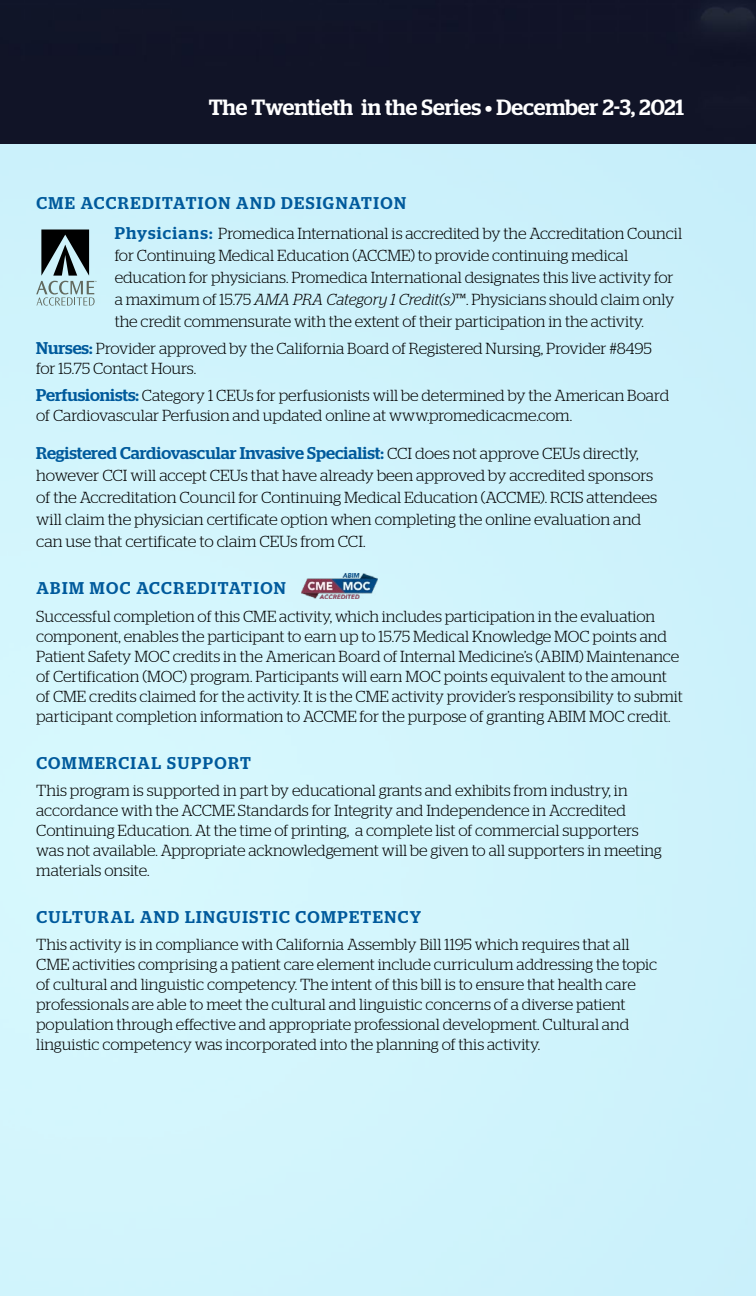
<style>
.page{position:relative;width:756px;height:1296px;background:#fff}
.page>*{position:absolute;margin:0;border:0;box-sizing:border-box;transform-origin:0 0}
.t1{font:500 22px "Stag";color:#fff}
.Green_Titles{font:500 17px "Stag";letter-spacing:.08em;color:#005a9c}
.Green_Titles-2{font:500 17px "Stag";color:#005a9c}
.Body{font:300 16px/20px "Stag";color:#000}
.Green_Titles-3{font:300 16px/22px "Stag";letter-spacing:-.005em;color:#000}
.s1{font-weight:500;font-size:17px;color:#005a9c}
.s2{font-style:italic}
.s3{font-weight:300;font-size:16px;color:#000}
</style>
<div class="page">
<div style="left:0;top:144px;width:756px;height:1152px;background:#d0f3fc"></div>
<div style="left:0;top:0;width:756px;height:144px;background:#111427"></div>
<img style="left:301px;top:573px;width:77px;height:26px">
<svg style="left:36px;top:230px;width:61px;height:76px;background:#82989c"></svg>
<p class="t1" style="left:209px;top:95px;width:477px">The Twentieth in the Series • December 2-3, 2021</p>
<p class="Green_Titles" style="left:36px;top:193px;width:371px">CME ACCREDITATION AND DESIGNATION</p>
<p class="Green_Titles-3" style="left:115px;top:222px;width:569px"><span class="s1">Physicians:</span> Promedica International is accredited by the Accreditation Council for Continuing Medical Education (ACCME) to provide continuing medical education for physicians. Promedica International designates this live activity for a maximum of 15.75 <span class="s2">AMA PRA Category 1 Credit(s)</span>™. Physicians should claim only the credit commensurate with the extent of their participation in the activity.</p>
<p class="Body" style="left:36px;top:338px;width:617px"><span class="s1">Nurses:</span> Provider approved by the California Board of Registered Nursing, Provider #8495 for 15.75 Contact Hours.</p>
<p class="Body" style="left:36px;top:385px;width:635px"><span class="s1">Perfusionists:</span> Category 1 CEUs for perfusionists will be determined by the American Board of Cardiovascular Perfusion and updated online at www.promedicacme.com.</p>
<p class="Green_Titles-2" style="left:36px;top:443px;width:604px">Registered Cardiovascular Invasive Specialist: <span class="s3">CCI does not approve CEUs directly,</span></p>
<p class="Green_Titles-3" style="left:36px;top:464px;width:623px">however CCI will accept CEUs that have already been approved by accredited sponsors of the Accreditation Council for Continuing Medical Education (ACCME). RCIS attendees will claim the physician certificate option when completing the online evaluation and can use that certificate to claim CEUs from CCI.</p>
<p class="Green_Titles" style="left:36px;top:578px;width:251px">ABIM MOC ACCREDITATION</p>
<p class="Body" style="left:36px;top:606px;width:648px">Successful completion of this CME activity, which includes participation in the evaluation component, enables the participant to earn up to 15.75 Medical Knowledge MOC points and Patient Safety MOC credits in the American Board of Internal Medicine’s (ABIM) Maintenance of Certification (MOC) program. Participants will earn MOC points equivalent to the amount of CME credits claimed for the activity. It is the CME activity provider’s responsibility to submit participant completion information to ACCME for the purpose of granting ABIM MOC credit.</p>
<p class="Green_Titles" style="left:36px;top:753px;width:216px">COMMERCIAL SUPPORT</p>
<p class="Body" style="left:36px;top:780px;width:627px">This program is supported in part by educational grants and exhibits from industry, in accordance with the ACCME Standards for Integrity and Independence in Accredited Continuing Education. At the time of printing, a complete list of commercial supporters was not available. Appropriate acknowledgement will be given to all supporters in meeting materials onsite.</p>
<p class="Green_Titles" style="left:36px;top:907px;width:386px">CULTURAL AND LINGUISTIC COMPETENCY</p>
<p class="Body" style="left:36px;top:935px;width:623px">This activity is in compliance with California Assembly Bill 1195 which requires that all CME activities comprising a patient care element include curriculum addressing the topic of cultural and linguistic competency. The intent of this bill is to ensure that health care professionals are able to meet the cultural and linguistic concerns of a diverse patient population through effective and appropriate professional development. Cultural and linguistic competency was incorporated into the planning of this activity.</p>
</div>
